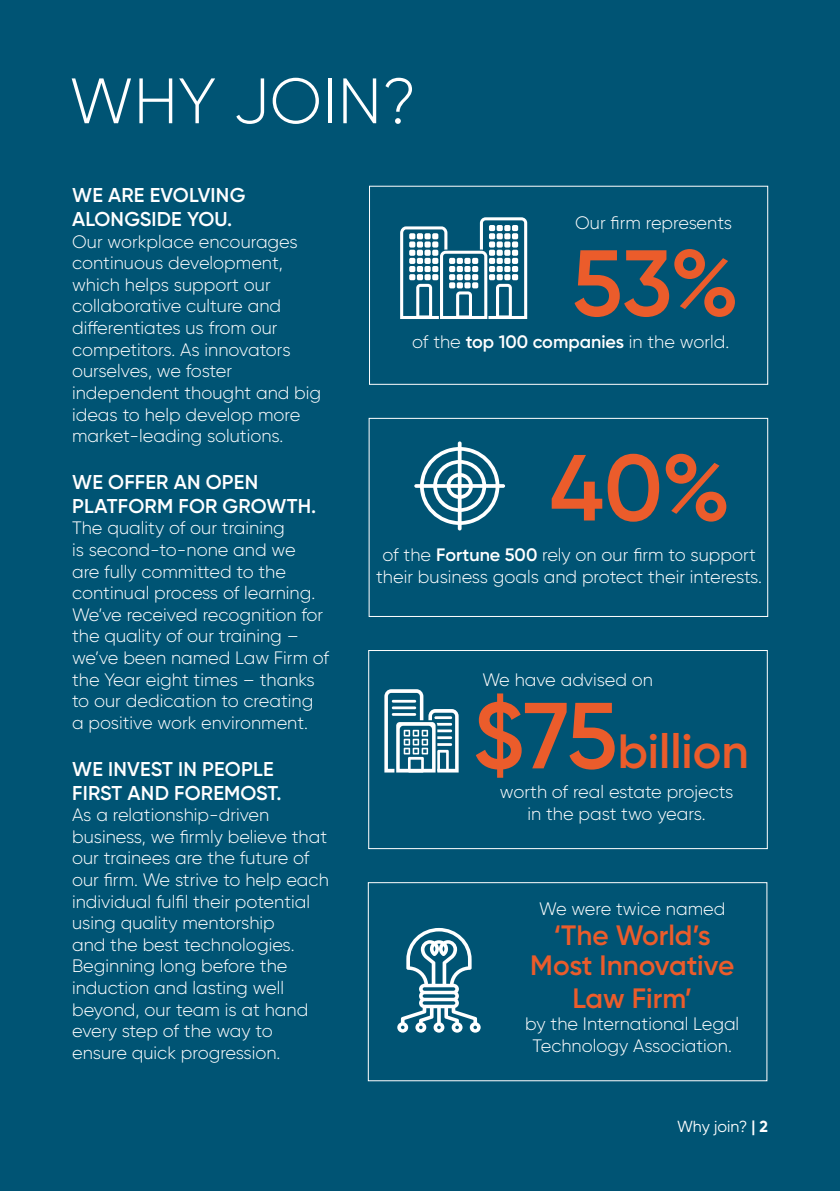
<style>
.page{position:relative;width:840px;height:1191px;background:#fff}
.page>*{position:absolute;margin:0;border:0;box-sizing:border-box;transform-origin:0 0}
.t1{font:600 93.6px "Gilroy";color:#eb5c2b}
.t2{font:300 64px "Gilroy";letter-spacing:.01em;color:#fff}
.t3{font:600 48px "Gilroy";color:#eb5c2b}
.t4{font:600 28px/30px "Gilroy";color:#eb5c2b;text-align:center}
.t5{font:600 20px/24px "Gilroy";letter-spacing:.01em;color:#fff}
.t6{font:300 18px/21.6px "Gilroy";color:#fff}
.t7{font:16px "Gilroy";color:#fff}
.s1{font-weight:600}
.s2{font-size:93.6px}
.s3{font-weight:700}
</style>
<div class="page">
<div style="left:0;top:0;width:839px;height:1191px;background:#005474"></div>
<svg style="left:400px;top:217px;width:127px;height:102px"></svg>
<svg style="left:414px;top:484px;width:91px;height:4px"></svg>
<svg style="left:457px;top:441px;width:4px;height:89px"></svg>
<svg style="left:420px;top:447px;width:79px;height:78px"></svg>
<svg style="left:384px;top:689px;width:74px;height:83px"></svg>
<svg style="left:397px;top:928px;width:83px;height:104px"></svg>
<div style="left:369px;top:418px;width:398px;height:198px;border:1px solid #fff"></div>
<div style="left:368px;top:650px;width:399px;height:199px;border:1px solid #fff"></div>
<div style="left:368px;top:882px;width:398px;height:199px;border:1px solid #fff"></div>
<h2 class="t2" style="left:69px;top:62px;width:348px">WHY JOIN?</h2>
<p class="t5" style="left:72px;top:183px;width:175px">WE ARE EVOLVING<br>ALONGSIDE YOU.</p>
<p class="t6" style="left:72px;top:230px;width:250px">Our workplace encourages continuous development, which helps support our collaborative culture and differentiates us from our competitors. As innovators ourselves, we foster independent thought and big ideas to help develop more market-leading solutions.</p>
<p class="t5" style="left:72px;top:469px;width:245px">WE OFFER AN OPEN<br>PLATFORM FOR GROWTH.</p>
<p class="t6" style="left:72px;top:517px;width:258px">The quality of our training<br>is second-to-none and we<br>are fully committed to the continual process of learning.<br>We’ve received recognition for the quality of our training – we’ve been named Law Firm of the Year eight times – thanks to our dedication to creating a positive work environment.</p>
<p class="t5" style="left:72px;top:756px;width:211px">WE INVEST IN PEOPLE<br>FIRST AND FOREMOST.</p>
<p class="t6" style="left:72px;top:804px;width:258px">As a relationship-driven business, we firmly believe that our trainees are the future of our firm. We strive to help each individual fulfil their potential using quality mentorship<br>and the best technologies.<br>Beginning long before the induction and lasting well beyond, our team is at hand every step of the way to ensure quick progression.</p>
<p class="t6" style="left:575px;top:211px;width:158px">Our firm represents</p>
<h1 class="t1" style="left:571px;top:225px;width:169px">53%</h1>
<p class="t6" style="left:412px;top:331px;width:318px">of the <span class="s1">top 100 companies</span> in the world.</p>
<h1 class="t1" style="left:549px;top:430px;width:183px">40%</h1>
<p class="t6" style="left:376px;top:544px;width:387px;text-align:center">of the <span class="s1">Fortune 500</span> rely on our firm to support their business goals and protect their interests.</p>
<p class="t6" style="left:482px;top:668px;width:172px">We have advised on</p>
<h3 class="t3" style="left:472px;top:722px;width:277px"><span class="s2">$75</span>billion</h3>
<p class="t6" style="left:499px;top:781px;width:235px;text-align:center">worth of real estate projects in the past two years.</p>
<p class="t6" style="left:539px;top:897px;width:188px">We were twice named</p>
<h3 class="t4" style="left:530px;top:919px;width:205px">‘The World’s<br>Most Innovative</h3>
<h3 class="t4" style="left:572px;top:983px;width:121px">Law Firm’</h3>
<p class="t6" style="left:525px;top:1012px;width:215px;text-align:center">by the International Legal<br>Technology Association.</p>
<p class="t7" style="left:677px;top:1117px;width:92px">Why join? <span class="s1">|</span> <span class="s3">2</span></p>
</div>
